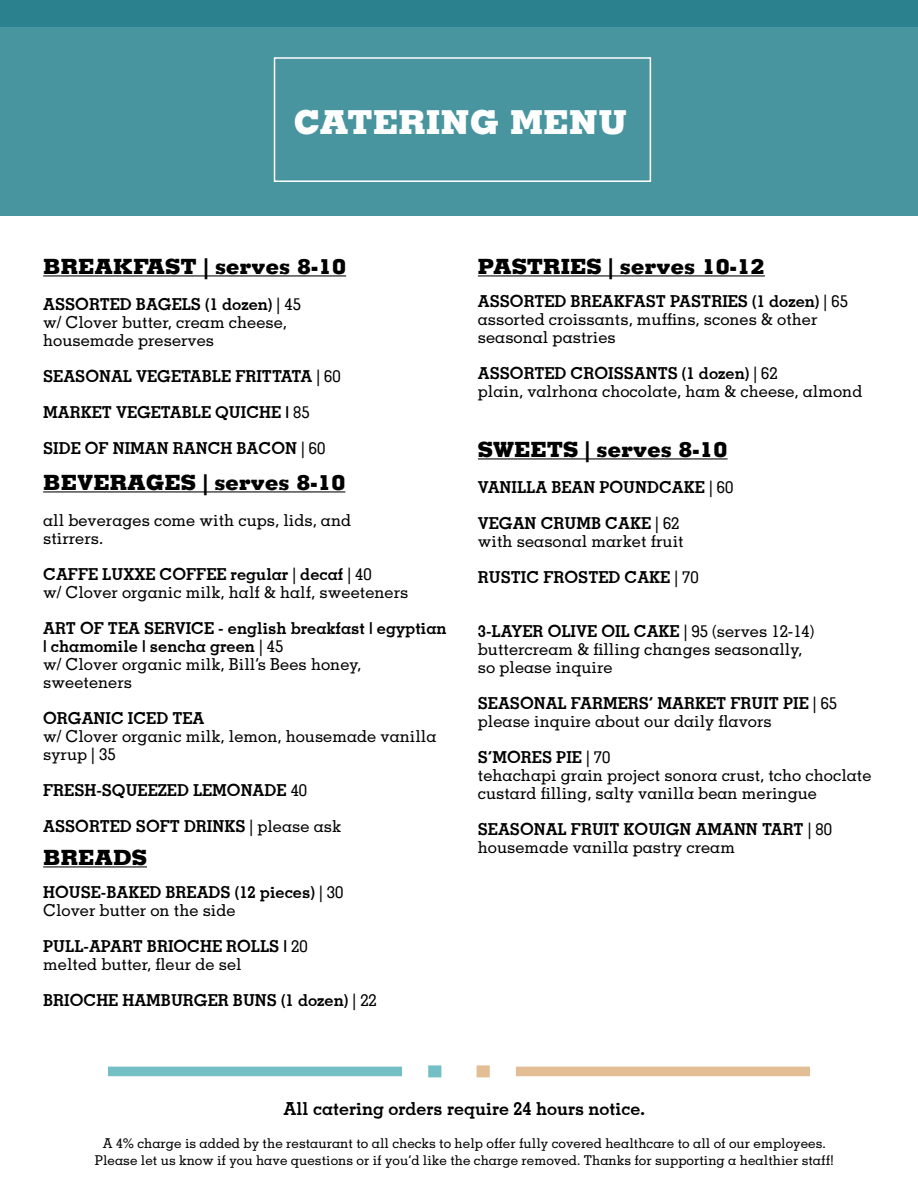
<style>
.page{position:relative;width:918px;height:1188px;background:#fff}
.page>*{position:absolute;margin:0;border:0;box-sizing:border-box;transform-origin:0 0}
.t1{font:800 33px "Memphis";color:#fff}
.t2{font:800 21px "Memphis";color:#000}
.t3{font:700 18px "Memphis";color:#000}
.t4{font:500 16.5px/18px "Memphis";color:#000}
.t5{font:700 16.5px/36px "Memphis";color:#000}
.t6{font:500 13.5px/16.4px "Memphis";color:#000;text-align:center}
.s1{font-weight:700}
.s2{font-weight:500}
</style>
<div class="page">
<div style="left:0;top:0;width:918px;height:216px;background:#48959f"></div>
<div style="left:0;top:0;width:918px;height:27px;background:#2c818e"></div>
<div style="left:274px;top:57px;width:377px;height:125px;border:2px solid #fff"></div>
<hr style="left:43px;top:275px;width:303px;height:1px;background:#000">
<hr style="left:43px;top:491px;width:302px;height:1px;background:#000">
<hr style="left:43px;top:866px;width:104px;height:1px;background:#000">
<hr style="left:478px;top:275px;width:287px;height:1px;background:#000">
<hr style="left:478px;top:458px;width:250px;height:1px;background:#000">
<svg style="left:108px;top:1065px;width:333px;height:12px"></svg>
<svg style="left:477px;top:1065px;width:333px;height:12px"></svg>
<h1 class="t1" style="left:294px;top:108px;width:335px">CATERING MENU</h1>
<p class="t2" style="left:43px;top:257px;width:304px">BREAKFAST | serves 8-10</p>
<p class="t4" style="left:43px;top:297px;width:259px"><span class="s1">ASSORTED BAGELS (1 dozen)</span> | 45 w/ Clover butter, cream cheese, housemade preserves</p>
<p class="t5" style="left:43px;top:358px;width:299px">SEASONAL VEGETABLE FRITTATA <span class="s2">| 60<br></span>MARKET VEGETABLE QUICHE | <span class="s2">85<br></span>SIDE OF NIMAN RANCH BACON <span class="s2">| 60</span></p>
<p class="t2" style="left:43px;top:473px;width:304px">BEVERAGES | serves 8-10</p>
<p class="t4" style="left:43px;top:513px;width:309px">all beverages come with cups, lids, and stirrers.</p>
<p class="t4" style="left:43px;top:567px;width:367px"><span class="s1">CAFFE LUXXE COFFEE regular</span> | <span class="s1">decaf</span> | 40<br>w/ Clover organic milk, half &amp; half, sweeteners</p>
<p class="t5" style="left:43px;top:619px;width:405px;line-height:18px">ART OF TEA SERVICE - english breakfast | egyptian | chamomile | sencha green <span class="s2">| 45<br>w/ Clover organic milk, Bill’s Bees honey, sweeteners</span></p>
<p class="t5" style="left:43px;top:700px;width:163px">ORGANIC ICED TEA</p>
<p class="t4" style="left:43px;top:729px;width:395px">w/ Clover organic milk, lemon, housemade vanilla syrup | 35</p>
<p class="t5" style="left:43px;top:772px;width:300px">FRESH-SQUEEZED LEMONADE <span class="s2">40<br></span>ASSORTED SOFT DRINKS <span class="s2">| please ask</span></p>
<p class="t2" style="left:43px;top:848px;width:105px">BREADS</p>
<p class="t5" style="left:43px;top:883px;width:302px;line-height:18px">HOUSE-BAKED BREADS (12 pieces) <span class="s2">| 30<br>Clover butter on the side</span></p>
<p class="t4" style="left:43px;top:939px;width:266px"><span class="s1">PULL-APART BRIOCHE ROLLS |</span> 20 melted butter, fleur de sel</p>
<p class="t5" style="left:43px;top:982px;width:335px">BRIOCHE HAMBURGER BUNS (1 dozen) <span class="s2">| 22</span></p>
<p class="t2" style="left:478px;top:257px;width:289px">PASTRIES | serves 10-12</p>
<p class="t4" style="left:478px;top:294px;width:372px"><span class="s1">ASSORTED BREAKFAST PASTRIES (1 dozen)</span> | 65 assorted croissants, muffins, scones &amp; other seasonal pastries</p>
<p class="t4" style="left:478px;top:366px;width:386px"><span class="s1">ASSORTED CROISSANTS (1 dozen)</span> | 62<br>plain, valrhona chocolate, ham &amp; cheese, almond</p>
<p class="t2" style="left:478px;top:440px;width:251px">SWEETS | serves 8-10</p>
<p class="t5" style="left:478px;top:469px;width:257px">VANILLA BEAN POUNDCAKE <span class="s2">| 60<br></span>VEGAN CRUMB CAKE <span class="s2">| 62</span></p>
<p class="t4" style="left:478px;top:525px;width:222px;line-height:36px">with seasonal market fruit<br><span class="s1">RUSTIC FROSTED CAKE</span> | 70</p>
<p class="t4" style="left:478px;top:624px;width:338px"><span class="s1">3-LAYER OLIVE OIL CAKE</span> | 95 (serves 12-14) buttercream &amp; filling changes seasonally, so please inquire</p>
<p class="t4" style="left:478px;top:696px;width:361px"><span class="s1">SEASONAL FARMERS’ MARKET FRUIT PIE</span> | 65 please inquire about our daily flavors</p>
<p class="t4" style="left:478px;top:750px;width:395px"><span class="s1">S’MORES PIE</span> | 70<br>tehachapi grain project sonora crust, tcho choclate custard filling, salty vanilla bean meringue</p>
<p class="t4" style="left:478px;top:822px;width:356px"><span class="s1">SEASONAL FRUIT KOUIGN AMANN TART</span> | 80 housemade vanilla pastry cream</p>
<p class="t3" style="left:284px;top:1099px;width:363px">All catering orders require 24 hours notice.</p>
<p class="t6" style="left:95px;top:1137px;width:741px">A 4% charge is added by the restaurant to all checks to help offer fully covered healthcare to all of our employees.<br>Please let us know if you have questions or if you’d like the charge removed. Thanks for supporting a healthier staff!</p>
</div>
